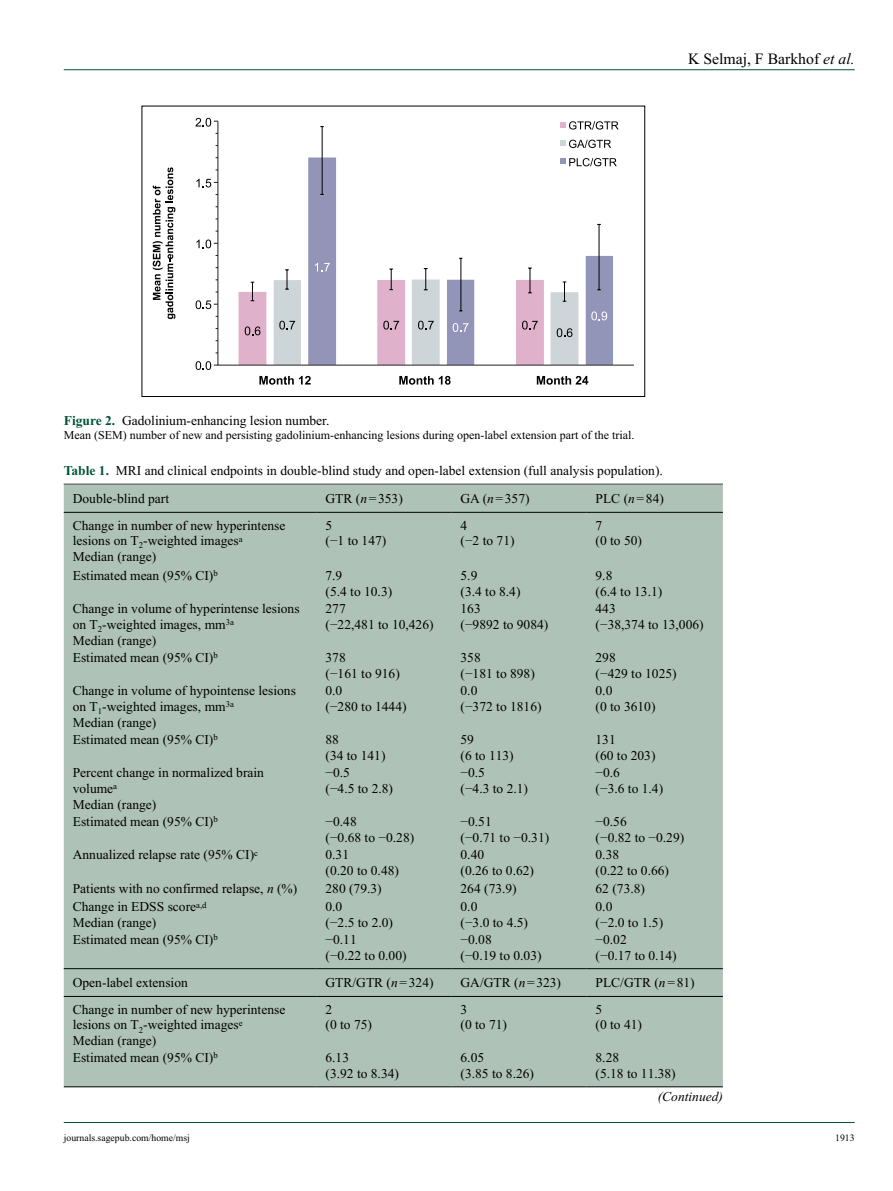
<style>
.page{position:relative;width:893px;height:1191px;background:#fff}
.page>*{position:absolute;margin:0;border:0;box-sizing:border-box;transform-origin:0 0}
.t1{font:15.75px "Times New Roman";color:#000}
.t2{font:13.5px/15.8px "Times New Roman";color:#000}
.t3{font:italic 13.5px "Times New Roman";color:#000}
.t4{font:12px "Times New Roman";color:#000}
.t5{font:9.75px "Times New Roman";color:#000}
.s1{font-style:italic}
.s2{font-weight:700;color:#005437}
</style>
<div class="page">
<hr style="left:64px;top:69px;width:791px;height:1px;background:#005437">
<hr style="left:64px;top:1122px;width:791px;height:1px;background:#005437">
<svg style="left:259px;top:376px;width:52px;height:9px"></svg>
<svg style="left:399px;top:376px;width:52px;height:9px"></svg>
<svg style="left:537px;top:376px;width:51px;height:9px"></svg>
<svg style="left:217px;top:121px;width:417px;height:245px"></svg>
<svg style="left:196px;top:361px;width:22px;height:9px"></svg>
<svg style="left:196px;top:300px;width:22px;height:9px"></svg>
<svg style="left:196px;top:239px;width:22px;height:9px"></svg>
<svg style="left:196px;top:179px;width:22px;height:8px"></svg>
<svg style="left:195px;top:118px;width:23px;height:9px"></svg>
<svg style="left:153px;top:167px;width:22px;height:152px"></svg>
<div style="left:142px;top:106px;width:503px;height:291px;border:1px solid #000"></div>
<div style="left:64px;top:484px;width:659px;height:602px;background:#afc2b8"></div>
<hr style="left:64px;top:996px;width:252px;height:1px;background:#000">
<hr style="left:316px;top:996px;width:136px;height:1px;background:#000">
<hr style="left:452px;top:996px;width:134px;height:1px;background:#000">
<hr style="left:586px;top:996px;width:137px;height:1px;background:#000">
<hr style="left:64px;top:968px;width:252px;height:1px;background:#000">
<hr style="left:316px;top:968px;width:136px;height:1px;background:#000">
<hr style="left:452px;top:968px;width:134px;height:1px;background:#000">
<hr style="left:586px;top:968px;width:137px;height:1px;background:#000">
<hr style="left:64px;top:512px;width:252px;height:1px;background:#000">
<hr style="left:316px;top:512px;width:136px;height:1px;background:#000">
<hr style="left:452px;top:512px;width:134px;height:1px;background:#000">
<hr style="left:586px;top:512px;width:137px;height:1px;background:#000">
<hr style="left:64px;top:1086px;width:252px;height:1px;background:#000">
<hr style="left:316px;top:1086px;width:136px;height:1px;background:#000">
<hr style="left:452px;top:1086px;width:134px;height:1px;background:#000">
<hr style="left:586px;top:1086px;width:137px;height:1px;background:#000">
<p class="t1" style="left:688px;top:50px;width:168px">K Selmaj, F Barkhof <span class="s1">et al.</span></p>
<p class="t2" style="left:64px;top:412px;width:267px"><span class="s2">Figure 2.</span> Gadolinium-enhancing lesion number.</p>
<p class="t4" style="left:64px;top:428px;width:572px">Mean (SEM) number of new and persisting gadolinium-enhancing lesions during open-label extension part of the trial.</p>
<p class="t2" style="left:73px;top:456px;width:592px;line-height:28.5px;text-indent:-9px"><span class="s2">Table 1.</span> MRI and clinical endpoints in double-blind study and open-label extension (full analysis population).<br>Double-blind part</p>
<p class="t2" style="left:325px;top:491px;width:79px">GTR (<span class="s1">n</span>=353)</p>
<p class="t2" style="left:460px;top:491px;width:71px">GA (<span class="s1">n</span>=357)</p>
<p class="t2" style="left:595px;top:491px;width:70px">PLC (<span class="s1">n</span>=84)</p>
<p class="t2" style="left:73px;top:517px;width:214px">Change in number of new hyperintense lesions on T<sub>2</sub>-weighted images<sup>a<br></sup>Median (range)</p>
<p class="t2" style="left:325px;top:517px;width:62px">5<br>(−1 to 147)</p>
<p class="t2" style="left:460px;top:517px;width:56px">4<br>(−2 to 71)</p>
<p class="t2" style="left:595px;top:517px;width:48px">7<br>(0 to 50)</p>
<p class="t2" style="left:73px;top:567px;width:146px">Estimated mean (95% CI)<sup>b</sup></p>
<p class="t2" style="left:326px;top:567px;width:68px">7.9<br>(5.4 to 10.3)</p>
<p class="t2" style="left:460px;top:567px;width:61px">5.9<br>(3.4 to 8.4)</p>
<p class="t2" style="left:596px;top:567px;width:68px">9.8<br>(6.4 to 13.1)</p>
<p class="t2" style="left:73px;top:600px;width:228px">Change in volume of hyperintense lesions on T<sub>2</sub>-weighted images, mm<sup>3a<br></sup>Median (range)</p>
<p class="t2" style="left:325px;top:600px;width:110px">277<br>(−22,481 to 10,426)</p>
<p class="t2" style="left:460px;top:600px;width:89px">163<br>(−9892 to 9084)</p>
<p class="t2" style="left:595px;top:600px;width:110px">443<br>(−38,374 to 13,006)</p>
<p class="t2" style="left:73px;top:649px;width:146px">Estimated mean (95% CI)<sup>b</sup></p>
<p class="t2" style="left:326px;top:649px;width:76px">378<br>(−161 to 916)</p>
<p class="t2" style="left:460px;top:649px;width:76px">358<br>(−181 to 898)</p>
<p class="t2" style="left:596px;top:649px;width:83px">298<br>(−429 to 1025)</p>
<p class="t2" style="left:73px;top:682px;width:225px">Change in volume of hypointense lesions on T<sub>1</sub>-weighted images, mm<sup>3a<br></sup>Median (range)</p>
<p class="t2" style="left:325px;top:682px;width:83px">0.0<br>(−280 to 1444)</p>
<p class="t2" style="left:460px;top:682px;width:83px">0.0<br>(−372 to 1816)</p>
<p class="t2" style="left:595px;top:682px;width:61px">0.0<br>(0 to 3610)</p>
<p class="t2" style="left:73px;top:731px;width:146px">Estimated mean (95% CI)<sup>b</sup></p>
<p class="t2" style="left:326px;top:731px;width:61px">88<br>(34 to 141)</p>
<p class="t2" style="left:460px;top:731px;width:55px">59<br>(6 to 113)</p>
<p class="t2" style="left:596px;top:731px;width:61px">131<br>(60 to 203)</p>
<p class="t2" style="left:73px;top:765px;width:193px">Percent change in normalized brain volume<sup>a<br></sup>Median (range)</p>
<p class="t2" style="left:325px;top:765px;width:69px">−0.5<br>(−4.5 to 2.8)</p>
<p class="t2" style="left:460px;top:765px;width:69px">−0.5<br>(−4.3 to 2.1)</p>
<p class="t2" style="left:595px;top:765px;width:69px">−0.6<br>(−3.6 to 1.4)</p>
<p class="t2" style="left:73px;top:813px;width:146px">Estimated mean (95% CI)<sup>b</sup></p>
<p class="t2" style="left:326px;top:813px;width:90px">−0.48<br>(−0.68 to −0.28)</p>
<p class="t2" style="left:460px;top:813px;width:90px">−0.51<br>(−0.71 to −0.31)</p>
<p class="t2" style="left:596px;top:813px;width:90px">−0.56<br>(−0.82 to −0.29)</p>
<p class="t2" style="left:73px;top:847px;width:187px">Annualized relapse rate (95% CI)<sup>c</sup></p>
<p class="t2" style="left:326px;top:847px;width:75px">0.31<br>(0.20 to 0.48)</p>
<p class="t2" style="left:460px;top:847px;width:75px">0.40<br>(0.26 to 0.62)</p>
<p class="t2" style="left:596px;top:847px;width:75px">0.38<br>(0.22 to 0.66)</p>
<p class="t2" style="left:73px;top:880px;width:226px">Patients with no confirmed relapse, <span class="s1">n</span> (%)</p>
<p class="t2" style="left:325px;top:880px;width:58px">280 (79.3)</p>
<p class="t2" style="left:460px;top:880px;width:58px">264 (73.9)</p>
<p class="t2" style="left:596px;top:880px;width:51px">62 (73.8)</p>
<p class="t2" style="left:73px;top:899px;width:135px">Change in EDSS score<sup>a,d<br></sup>Median (range)</p>
<p class="t2" style="left:325px;top:899px;width:69px">0.0<br>(−2.5 to 2.0)</p>
<p class="t2" style="left:460px;top:899px;width:69px">0.0<br>(−3.0 to 4.5)</p>
<p class="t2" style="left:595px;top:899px;width:69px">0.0<br>(−2.0 to 1.5)</p>
<p class="t2" style="left:73px;top:931px;width:146px">Estimated mean (95% CI)<sup>b</sup></p>
<p class="t2" style="left:326px;top:931px;width:83px">−0.11<br>(−0.22 to 0.00)</p>
<p class="t2" style="left:460px;top:931px;width:83px">−0.08<br>(−0.19 to 0.03)</p>
<p class="t2" style="left:596px;top:931px;width:83px">−0.02<br>(−0.17 to 0.14)</p>
<p class="t2" style="left:73px;top:975px;width:117px">Open-label extension</p>
<p class="t2" style="left:325px;top:975px;width:110px">GTR/GTR (<span class="s1">n</span>=324)</p>
<p class="t2" style="left:460px;top:975px;width:102px">GA/GTR (<span class="s1">n</span>=323)</p>
<p class="t2" style="left:596px;top:975px;width:101px">PLC/GTR (<span class="s1">n</span>=81)</p>
<p class="t2" style="left:73px;top:1001px;width:214px">Change in number of new hyperintense lesions on T<sub>2</sub>-weighted images<sup>e<br></sup>Median (range)</p>
<p class="t2" style="left:325px;top:1001px;width:48px">2<br>(0 to 75)</p>
<p class="t2" style="left:460px;top:1001px;width:48px">3<br>(0 to 71)</p>
<p class="t2" style="left:595px;top:1001px;width:48px">5<br>(0 to 41)</p>
<p class="t2" style="left:73px;top:1049px;width:146px">Estimated mean (95% CI)<sup>b</sup></p>
<p class="t2" style="left:326px;top:1049px;width:75px">6.13<br>(3.92 to 8.34)</p>
<p class="t2" style="left:460px;top:1049px;width:75px">6.05<br>(3.85 to 8.26)</p>
<p class="t2" style="left:596px;top:1049px;width:82px">8.28<br>(5.18 to 11.38)</p>
<p class="t3" style="left:658px;top:1089px;width:67px">(Continued)</p>
<p class="t5" style="left:64px;top:1132px;width:128px">journals.sagepub.com/home/msj</p>
<p class="t5" style="left:835px;top:1132px;width:21px">1913</p>
</div>
